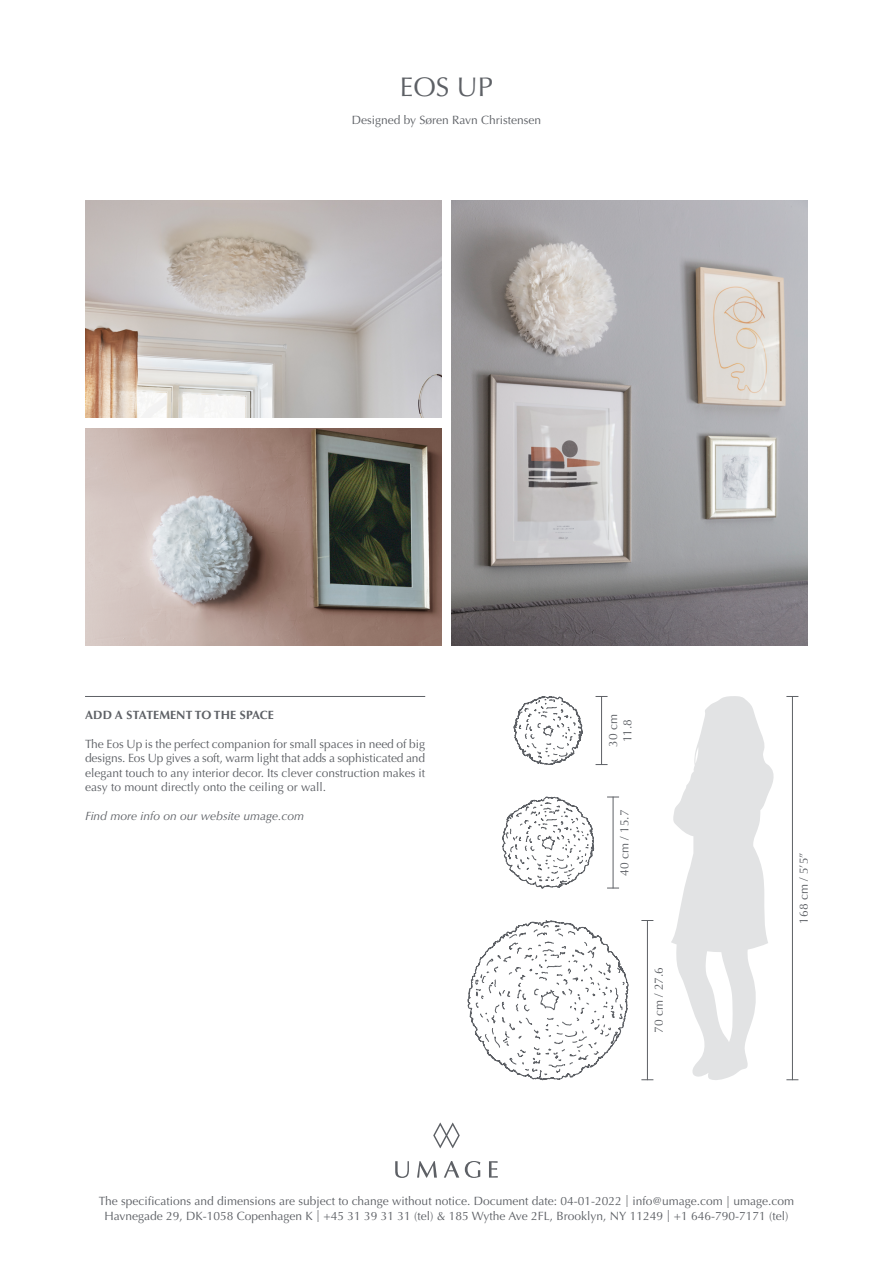
<style>
.page{position:relative;width:893px;height:1263px;background:#fff}
.page>*{position:absolute;margin:0;border:0;box-sizing:border-box;transform-origin:0 0}
.t1{font:27px "Optima LT Std";color:#5d6065}
.t2{font:12px/14.4px "Optima LT Std";color:#5d6065;text-align:center}
.t3{font:italic 12px "Optima LT Std";color:#5d6065}
.t4{font:700 12px "Optima LT Std";letter-spacing:.01em;color:#5d6065}
</style>
<div class="page">
<svg style="left:489px;top:1161px;width:9px;height:16px"></svg>
<svg style="left:433px;top:1123px;width:27px;height:25px"></svg>
<svg style="left:395px;top:1161px;width:14px;height:17px"></svg>
<svg style="left:417px;top:1161px;width:20px;height:16px"></svg>
<svg style="left:444px;top:1161px;width:15px;height:16px"></svg>
<svg style="left:465px;top:1161px;width:15px;height:17px"></svg>
<hr style="left:85px;top:696px;width:340px;height:1px;background:#5d6065">
<svg style="left:467px;top:920px;width:162px;height:161px"></svg>
<svg style="left:502px;top:796px;width:93px;height:93px"></svg>
<hr style="left:792px;top:696px;width:1px;height:384px;background:#5d6065">
<svg style="left:671px;top:696px;width:103px;height:384px"></svg>
<hr style="left:601px;top:696px;width:1px;height:69px;background:#5d6065">
<svg style="left:513px;top:696px;width:70px;height:69px"></svg>
<svg style="left:607px;top:888px;width:12px;height:1px"></svg>
<hr style="left:613px;top:797px;width:1px;height:91px;background:#5d6065">
<svg style="left:607px;top:797px;width:12px;height:1px"></svg>
<hr style="left:647px;top:920px;width:1px;height:160px;background:#5d6065">
<img style="left:85px;top:428px;width:356px;height:218px">
<img style="left:85px;top:200px;width:356px;height:218px">
<img style="left:452px;top:200px;width:356px;height:446px">
<h1 class="t1" style="left:400px;top:71px;width:95px">EOS UP</h1>
<p class="t2" style="left:352px;top:113px;width:191px">Designed by Søren Ravn Christensen</p>
<p class="t4" style="left:85px;top:708px;width:190px">ADD A STATEMENT TO THE SPACE</p>
<p class="t2" style="left:85px;top:737px;width:342px;text-align:justify">The Eos Up is the perfect companion for small spaces in need of big designs. Eos Up gives a soft, warm light that adds a sophisticated and elegant touch to any interior decor. Its clever construction makes it easy to mount directly onto the ceiling or wall.</p>
<p class="t3" style="left:85px;top:809px;width:221px">Find more info on our website umage.com</p>
<p class="t2" style="left:606px;top:747px;width:34px;rotate:-90deg">30 cm<br>11.8</p>
<p class="t2" style="left:617px;top:875px;width:68px;rotate:-90deg">40 cm / 15.7</p>
<p class="t2" style="left:652px;top:1033px;width:68px;rotate:-90deg">70 cm / 27.6</p>
<p class="t2" style="left:797px;top:924px;width:73px;rotate:-90deg">168 cm / 5’5”</p>
<p class="t2" style="left:99px;top:1194px;width:697px;line-height:15px">The specifications and dimensions are subject to change without notice. Document date: 04-01-2022 | info@umage.com | umage.com<br>Havnegade 29, DK-1058 Copenhagen K | +45 31 39 31 31 (tel) &amp; 185 Wythe Ave 2FL, Brooklyn, NY 11249 | +1 646-790-7171 (tel)</p>
</div>
